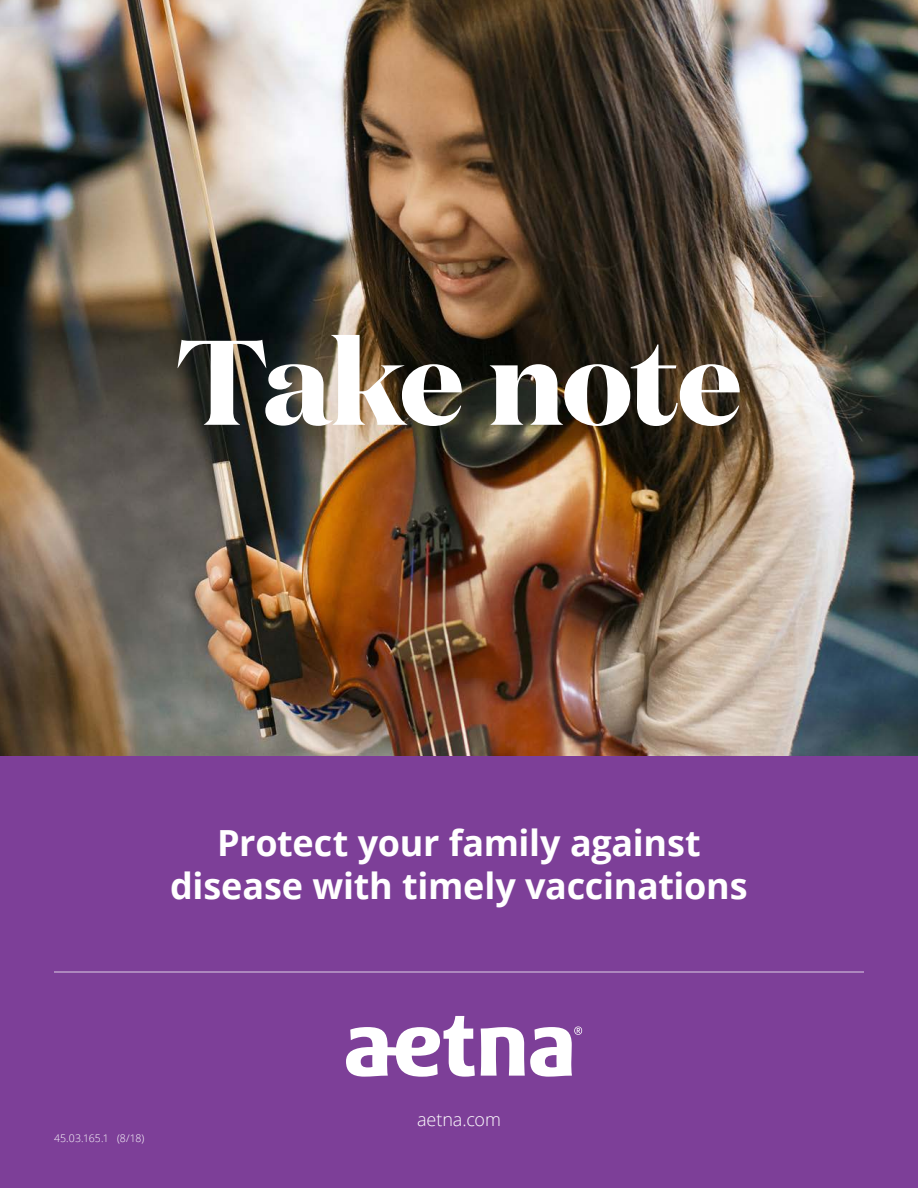
<style>
.page{position:relative;width:918px;height:1188px;background:#fff}
.page>*{position:absolute;margin:0;border:0;box-sizing:border-box;transform-origin:0 0}
.t1{font:700 120px "Domaine Disp";letter-spacing:-.02em;color:#fff}
.t2{font:700 36px/43.2px "Open Sans";letter-spacing:-.01em;color:#fff;text-align:center}
.t3{font:300 18px "Open Sans";letter-spacing:-.005em;color:#fff}
.t4{font:300 10.5px "Open Sans";letter-spacing:.01em;color:#fff}
</style>
<div class="page">
<div style="left:0;top:756px;width:918px;height:432px;background:#7d3f98"></div>
<img style="left:0;top:0;width:918px;height:756px">
<hr style="left:54px;top:971px;width:810px;height:2px;background:#be9fcb">
<svg style="left:346px;top:1016px;width:236px;height:61px"></svg>
<h1 class="t1" style="left:176px;top:304px;width:567px">Take note</h1>
<h1 class="t2" style="left:170px;top:820px;width:579px">Protect your family against disease with timely vaccinations</h1>
<p class="t4" style="left:54px;top:1131px;width:92px">45.03.165.1 (8/18)</p>
<p class="t3" style="left:417px;top:1107px;width:85px">aetna.com</p>
</div>
